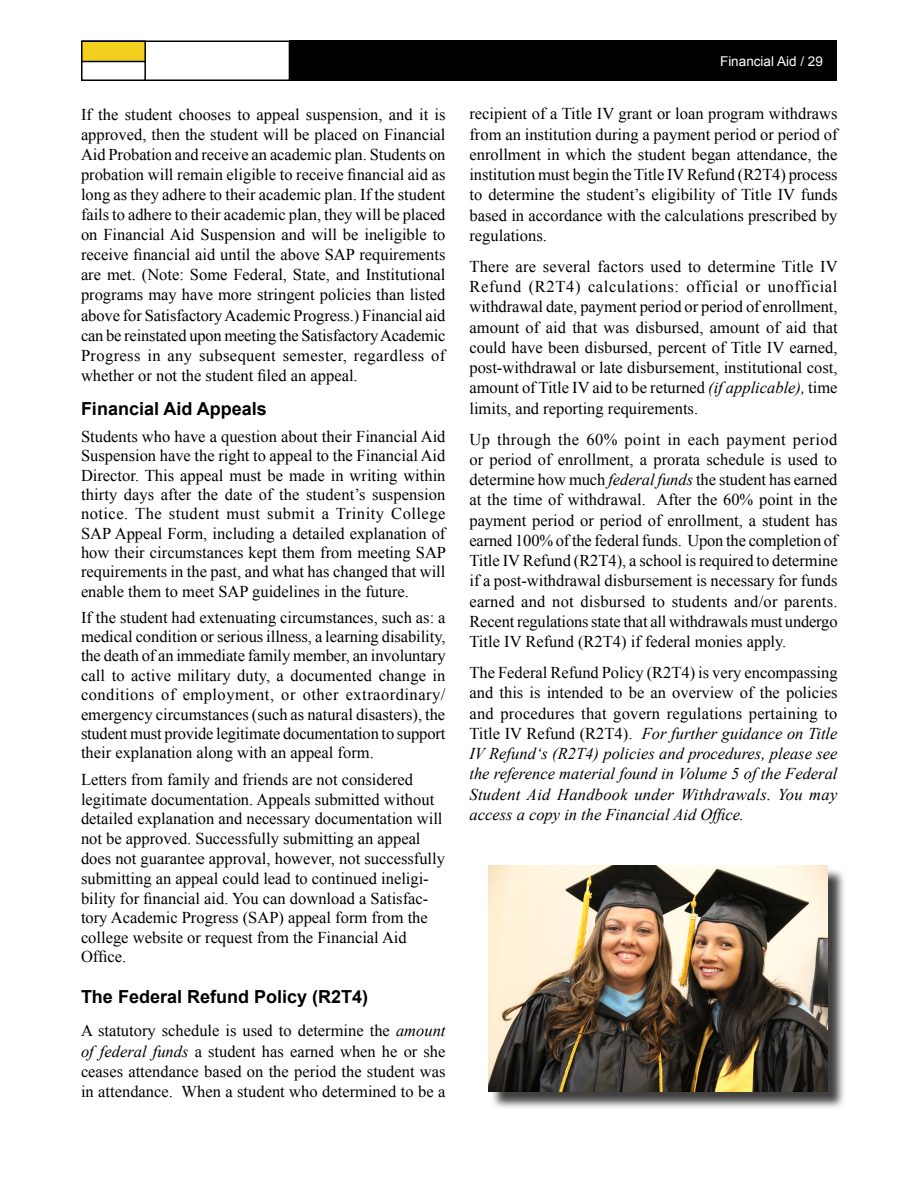
<style>
.page{position:relative;width:918px;height:1188px;background:#fff}
.page>*{position:absolute;margin:0;border:0;box-sizing:border-box;transform-origin:0 0}
.t1{font:700 18px "Arial";color:#000}
.t2{font:16.5px/20.2px "Times New Roman";color:#000;text-align:justify}
.t3{font:italic 16.5px/20.2px "Times New Roman";color:#000;text-align:justify}
.t4{font:13.5px "Arial";color:#fff}
.s1{font-style:italic}
.s2{font-style:normal}
</style>
<div class="page">
<div style="left:289px;top:40px;width:548px;height:41px;background:#000"></div>
<div style="left:82px;top:40px;width:208px;height:41px;border:2px solid #000"></div>
<div style="left:82px;top:41px;width:63px;height:21px;background:#f3cf1e"></div>
<div style="left:81px;top:40px;width:65px;height:23px;border:2px solid #000"></div>
<div style="left:82px;top:62px;width:63px;height:18px;background:#fff"></div>
<div style="left:81px;top:61px;width:65px;height:20px;border:2px solid #000"></div>
<div style="left:490px;top:868px;width:356px;height:242px;background:#000;opacity:.75"></div>
<img style="left:488px;top:865px;width:339px;height:226px">
<p class="t2" style="left:81px;top:104px;width:366px">If the student chooses to appeal suspension, and it is approved, then the student will be placed on Financial Aid Probation and receive an academic plan. Students on probation will remain eligible to receive financial aid as long as they adhere to their academic plan. If the student fails to adhere to their academic plan, they will be placed on Financial Aid Suspension and will be ineligible to receive financial aid until the above SAP requirements are met. (Note: Some Federal, State, and Institutional programs may have more stringent policies than listed above for Satisfactory Academic Progress.) Financial aid can be reinstated upon meeting the Satisfactory Academic Progress in any subsequent semester, regardless of whether or not the student filed an appeal.</p>
<p class="t1" style="left:81px;top:397px;width:187px">Financial Aid Appeals</p>
<p class="t2" style="left:81px;top:426px;width:367px;line-height:19.4px">Students who have a question about their Financial Aid Suspension have the right to appeal to the Financial Aid Director. This appeal must be made in writing within thirty days after the date of the student’s suspension notice. The student must submit a Trinity College SAP Appeal Form, including a detailed explanation of how their circumstances kept them from meeting SAP requirements in the past, and what has changed that will enable them to meet SAP guidelines in the future.</p>
<p class="t2" style="left:81px;top:607px;width:366px;line-height:19.4px">If the student had extenuating circumstances, such as: a medical condition or serious illness, a learning disability, the death of an immediate family member, an involuntary call to active military duty, a documented change in conditions of employment, or other extraordinary/ emergency circumstances (such as natural disasters), the student must provide legitimate documentation to support their explanation along with an appeal form.</p>
<p class="t2" style="left:81px;top:769px;width:366px;line-height:19.8px;text-align:left">Letters from family and friends are not considered legitimate documentation. Appeals submitted without detailed explanation and necessary documentation will not be approved. Successfully submitting an appeal does not guarantee approval, however, not successfully submitting an appeal could lead to continued ineligi&shy;bility for financial aid. You can download a Satisfac&shy;tory Academic Progress (SAP) appeal form from the college website or request from the Financial Aid Office.</p>
<p class="t1" style="left:81px;top:984px;width:289px">The Federal Refund Policy (R2T4)</p>
<p class="t2" style="left:81px;top:1021px;width:366px">A statutory schedule is used to determine the <span class="s1">amount of federal funds</span> a student has earned when he or she ceases attendance based on the period the student was in attendance. When a student who determined to be a</p>
<p class="t4" style="left:720px;top:53px;width:104px">Financial Aid / 29</p>
<p class="t2" style="left:469px;top:104px;width:370px">recipient of a Title IV grant or loan program withdraws from an institution during a payment period or period of enrollment in which the student began attendance, the institution must begin the Title IV Refund (R2T4) process to determine the student’s eligibility of Title IV funds based in accordance with the calculations prescribed by regulations.</p>
<p class="t2" style="left:469px;top:256px;width:370px">There are several factors used to determine Title IV Refund (R2T4) calculations: official or unofficial withdrawal date, payment period or period of enrollment, amount of aid that was disbursed, amount of aid that could have been disbursed, percent of Title IV earned, post-withdrawal or late disbursement, institutional cost, amount of Title IV aid to be returned <span class="s1">(if applicable),</span> time limits, and reporting requirements.</p>
<p class="t2" style="left:469px;top:429px;width:370px">Up through the 60% point in each payment period or period of enrollment, a prorata schedule is used to determine how much <span class="s1">federal funds</span> the student has earned at the time of withdrawal. After the 60% point in the payment period or period of enrollment, a student has earned 100% of the federal funds. Upon the completion of Title IV Refund (R2T4), a school is required to determine if a post-withdrawal disbursement is necessary for funds earned and not disbursed to students and/or parents.<br>Recent regulations state that all withdrawals must undergo Title IV Refund (R2T4) if federal monies apply.</p>
<p class="t3" style="left:469px;top:662px;width:370px"><span class="s2">The Federal Refund Policy (R2T4) is very encompassing and this is intended to be an overview of the policies and procedures that govern regulations pertaining to Title IV Refund (R2T4).</span> For further guidance on Title IV Refund‘s (R2T4) policies and procedures, please see the reference material found in Volume 5 of the Federal Student Aid Handbook under Withdrawals. You may access a copy in the Financial Aid Office.</p>
</div>
